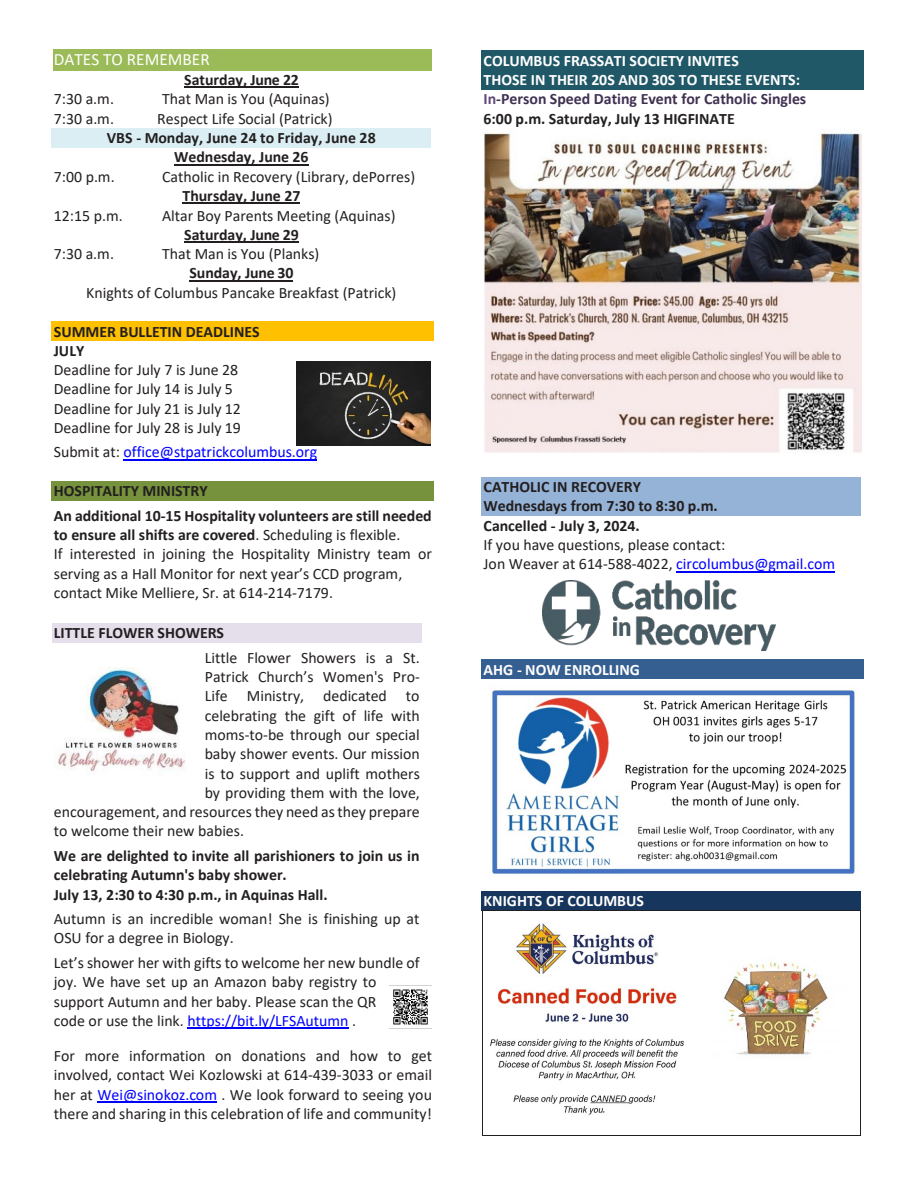
<style>
.page{position:relative;width:918px;height:1188px;background:#fff}
.page>*{position:absolute;margin:0;border:0;box-sizing:border-box;transform-origin:0 0}
.t1{font:17.25px "Calibri";color:#fff}
.t2{font:15.9px/19.4px "Calibri";color:#231f20}
.t3{font:700 15.9px/19.4px "Calibri";letter-spacing:-.005em;color:#231f20}
.t4{font:700 15.9px/19.4px "Calibri";color:#fff}
.t5{font:15.9px "Calibri";color:#00f}
.s1{font-weight:700}
.s2{color:#231f20}
.s3{color:#00f}
.s4{color:#5f497a}
.s5{color:#403152}
.s6{font-weight:400}
.s7{font-weight:400;color:#00f}
</style>
<div class="page">
<div style="left:54px;top:49px;width:378px;height:21px;background:#9bbb59"></div>
<hr style="left:184px;top:87px;width:115px;height:1px;background:#231f20">
<div style="left:52px;top:128px;width:379px;height:19px;background:#daeef3"></div>
<hr style="left:174px;top:164px;width:134px;height:1px;background:#231f20">
<hr style="left:182px;top:203px;width:118px;height:1px;background:#231f20">
<hr style="left:184px;top:242px;width:115px;height:1px;background:#231f20">
<hr style="left:189px;top:280px;width:104px;height:1px;background:#231f20">
<div style="left:52px;top:322px;width:382px;height:19px;background:#ffc000"></div>
<hr style="left:123px;top:459px;width:194px;height:1px;background:#00f">
<div style="left:52px;top:481px;width:382px;height:19px;background:#76923c"></div>
<div style="left:52px;top:623px;width:370px;height:20px;background:#e5dfec"></div>
<hr style="left:187px;top:1028px;width:162px;height:1px;background:#00f">
<hr style="left:97px;top:1101px;width:120px;height:1px;background:#00f">
<div style="left:482px;top:51px;width:382px;height:19px;background:#215868"></div>
<div style="left:482px;top:70px;width:382px;height:19px;background:#215868"></div>
<div style="left:482px;top:477px;width:379px;height:19px;background:#95b3d7"></div>
<div style="left:482px;top:496px;width:379px;height:20px;background:#95b3d7"></div>
<hr style="left:676px;top:571px;width:159px;height:1px;background:#00f">
<div style="left:482px;top:660px;width:382px;height:19px;background:#365f91"></div>
<div style="left:482px;top:891px;width:379px;height:20px;background:#17365d"></div>
<hr style="left:482px;top:911px;width:378px;height:1px;background:#231f20">
<hr style="left:482px;top:1135px;width:378px;height:1px;background:#231f20">
<svg style="left:482px;top:912px;width:1px;height:223px"></svg>
<svg style="left:860px;top:911px;width:1px;height:225px"></svg>
<img style="left:543px;top:580px;width:233px;height:70px">
<img style="left:724px;top:962px;width:104px;height:93px">
<img style="left:483px;top:131px;width:379px;height:322px">
<img style="left:490px;top:923px;width:194px;height:192px">
<img style="left:55px;top:667px;width:130px;height:105px">
<img style="left:389px;top:985px;width:43px;height:44px">
<img style="left:296px;top:362px;width:135px;height:84px">
<img style="left:492px;top:690px;width:363px;height:184px">
<p class="t1" style="left:54px;top:48px;width:157px">DATES TO REMEMBER</p>
<p class="t3" style="left:184px;top:70px;width:116px">Saturday, June 22</p>
<p class="t2" style="left:54px;top:89px;width:62px">7:30 a.m.</p>
<p class="t2" style="left:162px;top:89px;width:169px">That Man is You (Aquinas)</p>
<p class="t2" style="left:54px;top:108px;width:62px">7:30 a.m.</p>
<p class="t2" style="left:157px;top:108px;width:177px">Respect Life Social (Patrick)</p>
<p class="t3" style="left:107px;top:128px;width:270px">VBS - Monday, June 24 to Friday, June 28</p>
<p class="t3" style="left:174px;top:147px;width:136px">Wednesday, June 26</p>
<p class="t2" style="left:54px;top:166px;width:62px">7:00 p.m.</p>
<p class="t2" style="left:182px;top:166px;width:234px;text-indent:-20px">Catholic in Recovery (Library, dePorres)<br><span class="s1">Thursday, June 27</span></p>
<p class="t2" style="left:54px;top:205px;width:71px">12:15 p.m.</p>
<p class="t2" style="left:184px;top:205px;width:213px;text-indent:-22px">Altar Boy Parents Meeting (Aquinas)<br><span class="s1">Saturday, June 29</span></p>
<p class="t2" style="left:54px;top:244px;width:62px">7:30 a.m.</p>
<p class="t2" style="left:86px;top:244px;width:312px;text-align:center">That Man is You (Planks)<br><span class="s1">Sunday, June 30<br></span>Knights of Columbus Pancake Breakfast (Patrick)</p>
<p class="t2" style="left:54px;top:321px;width:207px"><span class="s1">SUMMER BULLETIN DEADLINES<br>JULY<br></span>Deadline for July 7 is June 28<br>Deadline for July 14 is July 5<br>Deadline for July 21 is July 12<br>Deadline for July 28 is July 19</p>
<p class="t5" style="left:54px;top:441px;width:265px"><span class="s2">Submit at:</span> office@stpatrickcolumbus.org</p>
<p class="t3" style="left:54px;top:478px;width:379px;line-height:24.6px">HOSPITALITY MINISTRY<br>An additional 10-15 Hospitality volunteers are still needed</p>
<p class="t2" style="left:54px;top:525px;width:380px"><span class="s1">to ensure all shifts are covered</span>. Scheduling is flexible.<br>If interested in joining the Hospitality Ministry team or serving as a Hall Monitor for next year’s CCD program, contact Mike Melliere, Sr. at 614-214-7179.</p>
<p class="t2" style="left:205px;top:620px;width:217px;line-height:24.6px;text-indent:-151px"><span class="s1">LITTLE FLOWER SHOWERS<br></span>Little Flower Showers is a St.</p>
<p class="t2" style="left:205px;top:667px;width:217px">Patrick Church’s Women's Pro-</p>
<p class="t2" style="left:205px;top:686px;width:216px">Life Ministry, dedicated to</p>
<p class="t2" style="left:205px;top:705px;width:217px">celebrating the gift of life with</p>
<p class="t2" style="left:205px;top:725px;width:217px">moms-to-be through our special</p>
<p class="t2" style="left:205px;top:744px;width:217px">baby shower events. Our mission</p>
<p class="t2" style="left:205px;top:763px;width:217px">is to support and uplift mothers</p>
<p class="t2" style="left:205px;top:783px;width:217px">by providing them with the love,</p>
<p class="t2" style="left:54px;top:802px;width:367px">encouragement, and resources they need as they prepare</p>
<p class="t2" style="left:54px;top:821px;width:192px">to welcome their new babies.</p>
<p class="t3" style="left:54px;top:846px;width:367px">We are delighted to invite all parishioners to join us in celebrating Autumn's baby shower.<br>July 13, 2:30 to 4:30 p.m., in Aquinas Hall.</p>
<p class="t2" style="left:54px;top:909px;width:367px">Autumn is an incredible woman! She is finishing up at<br>OSU for a degree in Biology.</p>
<p class="t2" style="left:54px;top:953px;width:367px">Let’s shower her with gifts to welcome her new bundle of joy. We have set up an Amazon baby registry to support Autumn and her baby. Please scan the QR<br>code or use the link. <span class="s3">https://bit.ly/LFSAutumn</span> .</p>
<p class="t2" style="left:54px;top:1046px;width:380px;text-align:justify">For more information on donations and how to get involved, contact Wei Kozlowski at 614-439-3033 or email her at <span class="s3">Wei@sinokoz.com</span> . We look forward to seeing you there and sharing in this celebration of life and community!</p>
<p class="t4" style="left:484px;top:51px;width:324px">COLUMBUS FRASSATI SOCIETY INVITES<br>THOSE IN THEIR 20S AND 30S TO THESE EVENTS:<br><span class="s4">In</span><span class="s5">-Person Speed Dating Event for Catholic Singles </span><span class="s2">6:00 p.m. Saturday, July 13 HIGFINATE</span></p>
<p class="t3" style="left:484px;top:477px;width:353px">CATHOLIC IN RECOVERY<br>Wednesdays from 7:30 to 8:30 p.m.<br>Cancelled - July 3, 2024.<br><span class="s6">If you have questions, please contact:<br>Jon Weaver at 614-588-4022,</span> <span class="s7">circolumbus@gmail.com</span></p>
<p class="t4" style="left:484px;top:659px;width:158px">AHG - NOW ENROLLING</p>
<p class="t4" style="left:484px;top:891px;width:162px">KNIGHTS OF COLUMBUS</p>
</div>
